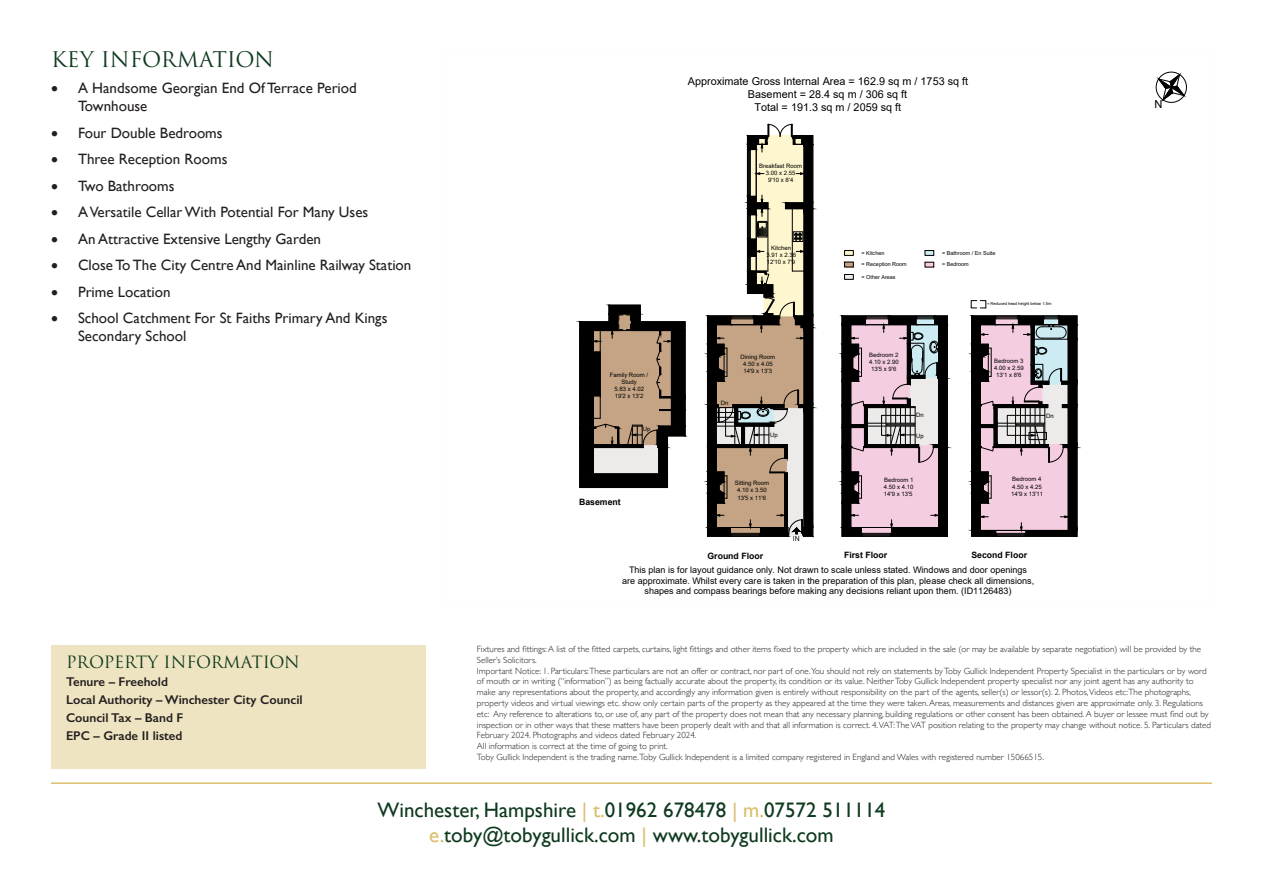
<style>
.page{position:relative;width:1263px;height:893px;background:#fff}
.page>*{position:absolute;margin:0;border:0;box-sizing:border-box;transform-origin:0 0}
.t1{font:21px "Gill Sans";color:#0e3a1e}
.t2{font:21px "Trajan Pro";color:#0e3a1e}
.t3{font:16.5px "Trajan Pro";color:#0e3a1e}
.t4{font:15px/18px "Gill Sans";color:#231f20}
.t5{font:600 12.75px "Gill Sans";color:#231f20}
.t6{font:11.1px "Arial";color:#000}
.t7{font:10.8px/13px "Arial";color:#000;text-align:center}
.t8{font:300 9px/10.8px "Gill Sans";color:#231f20}
.t9{font:9px/10.9px "Arial";color:#000;text-align:center}
.t10{font:700 8.7px "Arial";color:#000}
.t11{font:6.75px "Arial";color:#000}
.t12{font:6px/7.2px "Arial";color:#000;text-align:center}
.t13{font:5.4px/11.7px "Arial";color:#000}
.t14{font:4.05px "Arial";color:#000}
.s1{color:#dbbe6c}
</style>
<div class="page">
<hr style="left:51px;top:782px;width:1161px;height:2px;background:#dbbe6c">
<div style="left:51px;top:645px;width:375px;height:123px;background:#efe4c1"></div>
<svg style="left:841px;top:315px;width:107px;height:222px;background:#9b8992"></svg>
<svg style="left:579px;top:304px;width:107px;height:184px;background:#7e7164"></svg>
<svg style="left:707px;top:124px;width:106px;height:413px"></svg>
<svg style="left:971px;top:315px;width:107px;height:222px;background:#9a8a93"></svg>
<div style="left:971px;top:300px;width:6px;height:8px;border:1px solid #000"></div>
<svg style="left:980px;top:300px;width:6px;height:9px"></svg>
<svg style="left:924px;top:250px;width:10px;height:18px"></svg>
<svg style="left:844px;top:250px;width:10px;height:18px"></svg>
<svg style="left:844px;top:274px;width:10px;height:6px"></svg>
<div style="left:925px;top:250px;width:9px;height:6px;border:1px solid #000"></div>
<div style="left:844px;top:250px;width:9px;height:6px;border:1px solid #000"></div>
<div style="left:844px;top:274px;width:9px;height:5px;border:1px solid #000"></div>
<div style="left:1156px;top:72px;width:30px;height:31px;border:1px solid #000;border-radius:50%"></div>
<svg style="left:1158px;top:74px;width:27px;height:27px"></svg>
<p class="t2" style="left:51px;top:46px;width:225px">KEY INFORMATION</p>
<p class="t4" style="left:78px;top:79px;width:280px;text-indent:-27px">• A Handsome Georgian End Of Terrace Period<br>Townhouse</p>
<p class="t4" style="left:51px;top:124px;width:173px">• Four Double Bedrooms</p>
<p class="t4" style="left:51px;top:150px;width:178px">• Three Reception Rooms</p>
<p class="t4" style="left:51px;top:177px;width:125px">• Two Bathrooms</p>
<p class="t4" style="left:51px;top:203px;width:319px">• A Versatile Cellar With Potential For Many Uses</p>
<p class="t4" style="left:51px;top:230px;width:272px">• An Attractive Extensive Lengthy Garden</p>
<p class="t4" style="left:51px;top:256px;width:362px">• Close To The City Centre And Mainline Railway Station</p>
<p class="t4" style="left:51px;top:283px;width:121px">• Prime Location</p>
<p class="t4" style="left:78px;top:309px;width:311px;text-indent:-27px">• School Catchment For St Faiths Primary And Kings<br>Secondary School</p>
<p class="t3" style="left:66px;top:652px;width:235px">PROPERTY INFORMATION</p>
<p class="t5" style="left:66px;top:674px;width:103px">Tenure – Freehold</p>
<p class="t5" style="left:66px;top:692px;width:238px">Local Authority – Winchester City Council</p>
<p class="t5" style="left:66px;top:710px;width:119px">Council Tax – Band F</p>
<p class="t5" style="left:66px;top:728px;width:118px">EPC – Grade II listed</p>
<p class="t7" style="left:688px;top:74px;width:282px">Approximate Gross Internal Area = 162.9 sq m / 1753 sq ft<br>Basement = 28.4 sq m / 306 sq ft<br>Total = 191.3 sq m / 2059 sq ft</p>
<p class="t12" style="left:610px;top:371px;width:40px">Family Room /<br>Study<br>5.83 x 4.02<br>19'2 x 13'2</p>
<p class="t12" style="left:643px;top:425px;width:9px">Up</p>
<p class="t10" style="left:579px;top:496px;width:43px">Basement</p>
<p class="t12" style="left:759px;top:162px;width:44px">Breakfast Room<br>3.00 x 2.55<br>9'10 x 8'4</p>
<p class="t12" style="left:766px;top:244px;width:31px">Kitchen<br>3.91 x 2.36<br>12'10 x 7'9</p>
<p class="t13" style="left:861px;top:247px;width:47px;line-height:11.1px">= Kitchen<br>= Reception Room</p>
<p class="t13" style="left:862px;top:271px;width:36px">= Other Areas</p>
<p class="t13" style="left:942px;top:247px;width:55px">= Bathroom / En Suite = Bedroom</p>
<p class="t14" style="left:987px;top:301px;width:66px">= Reduced head height below 1.5m</p>
<p class="t12" style="left:721px;top:399px;width:9px">Dn</p>
<p class="t12" style="left:741px;top:353px;width:36px">Dining Room<br>4.50 x 4.05<br>14'9 x 13'3</p>
<p class="t12" style="left:869px;top:351px;width:31px">Bedroom 2<br>4.10 x 2.90<br>13'5 x 9'6</p>
<p class="t12" style="left:994px;top:357px;width:31px">Bedroom 3<br>4.00 x 2.59<br>13'1 x 8'6</p>
<p class="t12" style="left:916px;top:412px;width:9px">Dn</p>
<p class="t12" style="left:1046px;top:412px;width:9px">Dn</p>
<p class="t12" style="left:770px;top:431px;width:9px">Up</p>
<p class="t12" style="left:916px;top:432px;width:9px">Up</p>
<p class="t12" style="left:735px;top:479px;width:36px">Sitting Room<br>4.10 x 3.50<br>13'5 x 11'6</p>
<p class="t12" style="left:884px;top:476px;width:31px;text-align:justify">Bedroom 1<br>4.50 x 4.10<br>14'9 x 13'5</p>
<p class="t11" style="left:793px;top:533px;width:8px">IN</p>
<p class="t12" style="left:1011px;top:476px;width:33px;text-align:left">Bedroom 4<br>4.50 x 4.25<br>14'9 x 13'11</p>
<p class="t10" style="left:707px;top:550px;width:57px">Ground Floor</p>
<p class="t10" style="left:844px;top:549px;width:45px">First Floor</p>
<p class="t10" style="left:971px;top:549px;width:57px">Second Floor</p>
<p class="t9" style="left:622px;top:564px;width:413px">This plan is for layout guidance only. Not drawn to scale unless stated. Windows and door openings are approximate. Whilst every care is taken in the preparation of this plan, please check all dimensions, shapes and compass bearings before making any decisions reliant upon them. (ID1126483)</p>
<p class="t6" style="left:1154px;top:97px;width:10px">N</p>
<p class="t8" style="left:477px;top:643px;width:726px">Fixtures and fittings: A list of the fitted carpets, curtains, light fittings and other items fixed to the property which are included in the sale (or may be available by separate negotiation) will be provided by the<br>Seller’s Solicitors.</p>
<p class="t8" style="left:477px;top:665px;width:736px">Important Notice: 1. Particulars:These particulars are not an offer or contract, nor part of one.You should not rely on statements by Toby Gullick Independent Property Specialist in the particulars or by word of mouth or in writing (“information”) as being factually accurate about the property, its condition or its value. Neither Toby Gullick Independent property specialist nor any joint agent has any authority to make any representations about the property, and accordingly any information given is entirely without responsibility on the part of the agents, seller(s) or lessor(s). 2. Photos,Videos etc:The photographs, property videos and virtual viewings etc. show only certain parts of the property as they appeared at the time they were taken. Areas, measurements and distances given are approximate only. 3. Regulations etc: Any reference to alterations to, or use of, any part of the property does not mean that any necessary planning, building regulations or other consent has been obtained. A buyer or lessee must find out by inspection or in other ways that these matters have been properly dealt with and that all information is correct. 4.VAT:The VAT position relating to the property may change without notice. 5. Particulars dated February 2024. Photographs and videos dated February 2024.</p>
<p class="t8" style="left:477px;top:740px;width:192px">All information is correct at the time of going to print.</p>
<p class="t8" style="left:477px;top:751px;width:568px">Toby Gullick Independent is the trading name.Toby Gullick Independent is a limited company registered in England and Wales with registered number 15066515.</p>
<p class="t1" style="left:377px;top:797px;width:509px">Winchester, Hampshire <span class="s1">| t.</span>01962 678478 <span class="s1">| m.</span>07572 511114</p>
<p class="t1" style="left:429px;top:822px;width:406px"><span class="s1">e.</span>toby@tobygullick.com <span class="s1">|</span> www.tobygullick.com</p>
</div>
